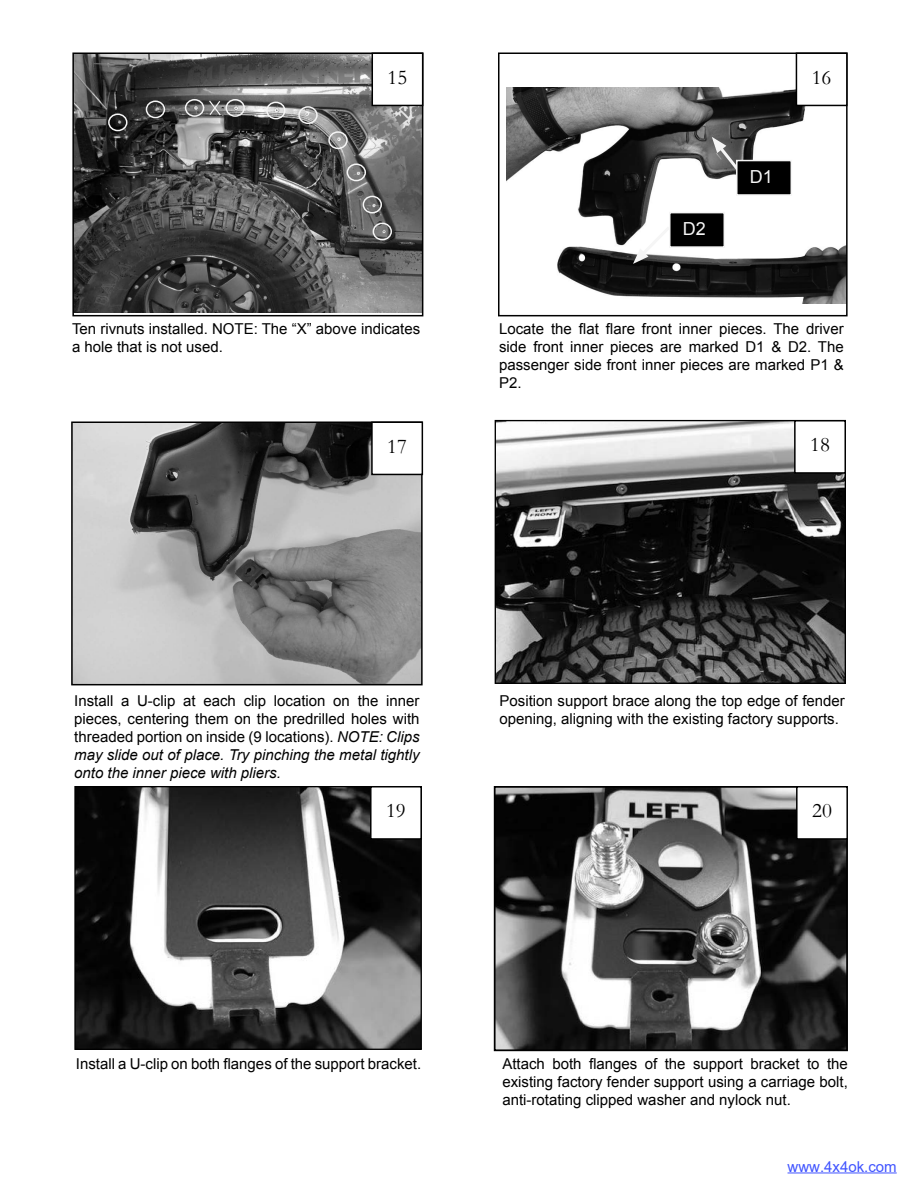
<style>
.page{position:relative;width:918px;height:1188px;background:#fff}
.page>*{position:absolute;margin:0;border:0;box-sizing:border-box;transform-origin:0 0}
.t1{font:21px "Garamond";color:#000}
.t2{font:18px "Arial";color:#f5f5f5}
.t3{font:15px/18px "Arial";color:#000;text-align:justify}
.t4{font:15px "Arial";color:#4054ff}
.s1{font-style:italic}
</style>
<div class="page">
<img style="left:74px;top:425px;width:346px;height:257px">
<div style="left:71px;top:422px;width:352px;height:263px;border:2px solid #000"></div>
<img style="left:507px;top:88px;width:338px;height:216px">
<img style="left:75px;top:55px;width:345px;height:257px">
<div style="left:72px;top:52px;width:351px;height:264px;border:2px solid #000"></div>
<div style="left:498px;top:52px;width:350px;height:264px;border:2px solid #000"></div>
<img style="left:497px;top:422px;width:347px;height:260px">
<div style="left:495px;top:420px;width:351px;height:264px;border:1px solid #000"></div>
<img style="left:76px;top:788px;width:344px;height:260px">
<div style="left:74px;top:786px;width:348px;height:264px;border:1px solid #000"></div>
<img style="left:497px;top:789px;width:348px;height:259px">
<div style="left:494px;top:786px;width:354px;height:265px;border:2px solid #000"></div>
<div style="left:108px;top:113px;width:20px;height:18px;border:2px solid #f5f5f5;border-radius:50%"></div>
<div style="left:146px;top:101px;width:19px;height:17px;border:2px solid #f5f5f5;border-radius:50%"></div>
<div style="left:185px;top:99px;width:19px;height:18px;border:2px solid #f5f5f5;border-radius:50%"></div>
<div style="left:226px;top:99px;width:19px;height:18px;border:2px solid #f5f5f5;border-radius:50%"></div>
<div style="left:266px;top:102px;width:20px;height:17px;border:2px solid #f5f5f5;border-radius:50%"></div>
<div style="left:298px;top:106px;width:20px;height:18px;border:2px solid #f5f5f5;border-radius:50%"></div>
<div style="left:328px;top:131px;width:20px;height:18px;border:2px solid #f5f5f5;border-radius:50%"></div>
<div style="left:347px;top:164px;width:19px;height:17px;border:2px solid #f5f5f5;border-radius:50%"></div>
<div style="left:363px;top:196px;width:19px;height:18px;border:2px solid #f5f5f5;border-radius:50%"></div>
<div style="left:373px;top:223px;width:19px;height:17px;border:2px solid #f5f5f5;border-radius:50%"></div>
<svg style="left:208px;top:99px;width:14px;height:18px"></svg>
<svg style="left:712px;top:137px;width:29px;height:36px"></svg>
<svg style="left:633px;top:223px;width:40px;height:41px"></svg>
<div style="left:737px;top:161px;width:54px;height:34px;background:#000"></div>
<div style="left:736px;top:160px;width:56px;height:36px;border:2px solid #f5f5f5"></div>
<div style="left:670px;top:213px;width:54px;height:34px;background:#000"></div>
<div style="left:669px;top:212px;width:56px;height:36px;border:2px solid #f5f5f5"></div>
<div style="left:372px;top:422px;width:50px;height:52px;background:#fff"></div>
<div style="left:371px;top:422px;width:52px;height:53px;border:2px solid #000"></div>
<div style="left:372px;top:53px;width:51px;height:52px;background:#fff"></div>
<div style="left:372px;top:52px;width:51px;height:54px;border:2px solid #000"></div>
<div style="left:371px;top:787px;width:50px;height:52px;background:#fff"></div>
<div style="left:370px;top:786px;width:52px;height:54px;border:2px solid #000"></div>
<div style="left:796px;top:53px;width:51px;height:52px;background:#fff"></div>
<div style="left:796px;top:52px;width:52px;height:54px;border:2px solid #000"></div>
<div style="left:797px;top:787px;width:50px;height:52px;background:#fff"></div>
<div style="left:796px;top:786px;width:52px;height:54px;border:2px solid #000"></div>
<div style="left:795px;top:421px;width:50px;height:52px;background:#fff"></div>
<div style="left:794px;top:420px;width:52px;height:54px;border:2px solid #000"></div>
<hr style="left:788px;top:1173px;width:109px;height:1px;background:#4054ff">
<p class="t1" style="left:388px;top:65px;width:21px">15</p>
<p class="t1" style="left:812px;top:65px;width:21px">16</p>
<p class="t2" style="left:750px;top:165px;width:25px">D1</p>
<p class="t2" style="left:683px;top:217px;width:25px">D2</p>
<p class="t3" style="left:72px;top:320px;width:350px">Ten rivnuts installed. NOTE: The “X” above indicates a hole that is not used.</p>
<p class="t3" style="left:499px;top:320px;width:346px">Locate the flat flare front inner pieces. The driver side front inner pieces are marked D1 &amp; D2. The passenger side front inner pieces are marked P1 &amp; P2.</p>
<p class="t1" style="left:387px;top:434px;width:21px">17</p>
<p class="t1" style="left:810px;top:432px;width:21px">18</p>
<p class="t3" style="left:74px;top:692px;width:347px">Install a U-clip at each clip location on the inner pieces, centering them on the predrilled holes with threaded portion on inside (9 locations). <span class="s1">NOTE: Clips may slide out of place. Try pinching the metal tightly onto the inner piece with pliers.</span></p>
<p class="t1" style="left:386px;top:798px;width:21px">19</p>
<p class="t3" style="left:500px;top:692px;width:347px">Position support brace along the top edge of fender opening, aligning with the existing factory supports.</p>
<p class="t1" style="left:812px;top:798px;width:21px">20</p>
<p class="t3" style="left:76px;top:1055px;width:347px">Install a U-clip on both flanges of the support bracket.</p>
<p class="t3" style="left:502px;top:1055px;width:347px">Attach both flanges of the support bracket to the existing factory fender support using a carriage bolt, anti-rotating clipped washer and nylock nut.</p>
<p class="t4" style="left:788px;top:1156px;width:111px">www.4x4ok.com</p>
</div>
